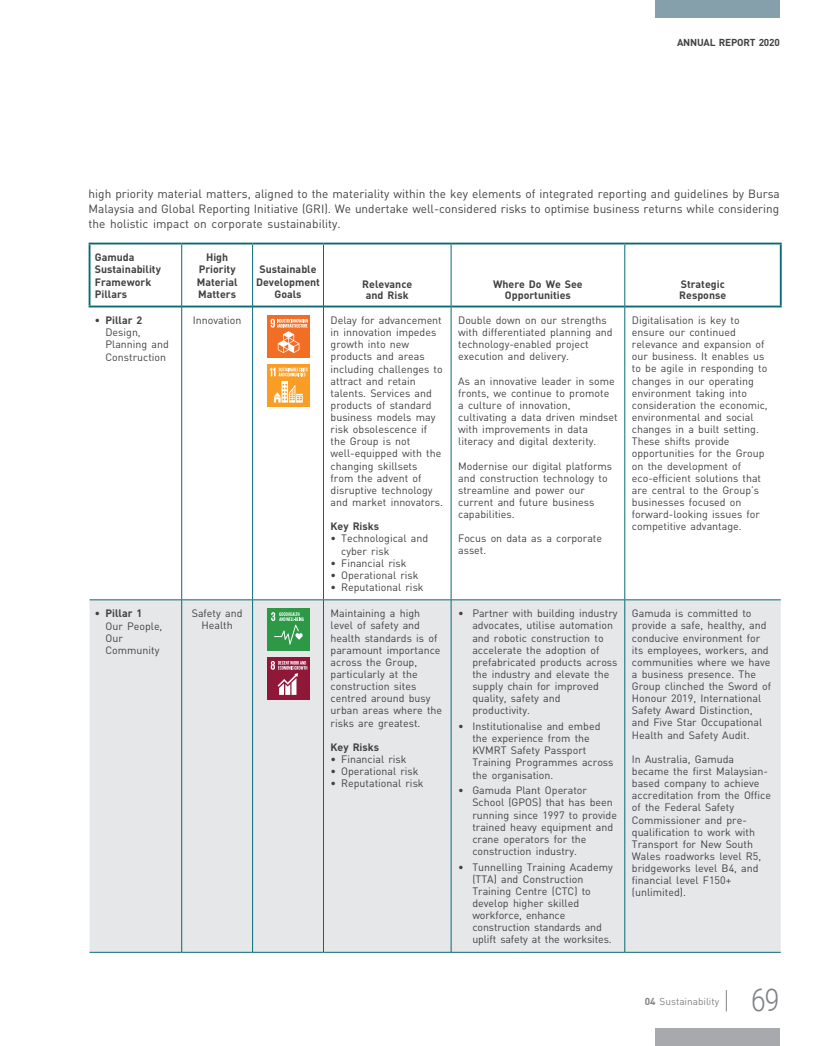
<style>
.page{position:relative;width:833px;height:1046px;background:#fff}
.page>*{position:absolute;margin:0;border:0;box-sizing:border-box;transform-origin:0 0}
.t1{font:300 31.25px "Roboto Condensed";color:#808285}
.t2{font:11.88px/15px "DIN";color:#414042;text-align:justify}
.t3{font:10.62px/12.1px "DIN";color:#414042}
.t4{font:700 10.62px/12.1px "DIN";color:#414042;text-align:center}
.t5{font:10px "DIN";color:#808285}
.t6{font:700 10px "DIN";letter-spacing:-.02em;color:#414042}
.s1{font-weight:700}
</style>
<div class="page">
<svg style="left:726px;top:990px;width:1px;height:21px"></svg>
<div style="left:90px;top:600px;width:690px;height:351px;background:#e6e7e8"></div>
<hr style="left:89px;top:242px;width:93px;height:2px;background:#076a76">
<hr style="left:89px;top:244px;width:1px;height:61px;background:#076a76">
<hr style="left:182px;top:242px;width:71px;height:2px;background:#076a76">
<hr style="left:253px;top:242px;width:70px;height:2px;background:#076a76">
<hr style="left:323px;top:242px;width:128px;height:2px;background:#076a76">
<hr style="left:451px;top:242px;width:174px;height:2px;background:#076a76">
<hr style="left:625px;top:242px;width:156px;height:2px;background:#076a76">
<hr style="left:780px;top:244px;width:1px;height:61px;background:#076a76">
<hr style="left:89px;top:305px;width:92px;height:2px;background:#076a76">
<hr style="left:182px;top:305px;width:70px;height:2px;background:#076a76">
<hr style="left:253px;top:305px;width:70px;height:2px;background:#076a76">
<hr style="left:324px;top:305px;width:127px;height:2px;background:#076a76">
<hr style="left:451px;top:305px;width:173px;height:2px;background:#076a76">
<hr style="left:625px;top:305px;width:156px;height:2px;background:#076a76">
<hr style="left:181px;top:244px;width:1px;height:62px;background:#076a76">
<hr style="left:252px;top:244px;width:1px;height:62px;background:#076a76">
<hr style="left:323px;top:244px;width:1px;height:62px;background:#076a76">
<hr style="left:451px;top:244px;width:1px;height:62px;background:#076a76">
<hr style="left:624px;top:244px;width:1px;height:62px;background:#076a76">
<hr style="left:181px;top:306px;width:1px;height:293px;background:#076a76">
<hr style="left:252px;top:306px;width:1px;height:293px;background:#076a76">
<hr style="left:323px;top:306px;width:1px;height:293px;background:#076a76">
<hr style="left:451px;top:306px;width:1px;height:293px;background:#076a76">
<hr style="left:624px;top:306px;width:1px;height:293px;background:#076a76">
<hr style="left:90px;top:599px;width:92px;height:1px;background:#076a76">
<hr style="left:182px;top:599px;width:71px;height:1px;background:#076a76">
<hr style="left:181px;top:600px;width:1px;height:351px;background:#076a76">
<hr style="left:253px;top:599px;width:70px;height:1px;background:#076a76">
<hr style="left:252px;top:600px;width:1px;height:351px;background:#076a76">
<hr style="left:323px;top:599px;width:128px;height:1px;background:#076a76">
<hr style="left:323px;top:600px;width:1px;height:351px;background:#076a76">
<hr style="left:451px;top:599px;width:174px;height:1px;background:#076a76">
<hr style="left:451px;top:600px;width:1px;height:351px;background:#076a76">
<hr style="left:625px;top:599px;width:155px;height:1px;background:#076a76">
<hr style="left:624px;top:600px;width:1px;height:351px;background:#076a76">
<hr style="left:90px;top:951px;width:92px;height:1px;background:#076a76">
<hr style="left:182px;top:951px;width:71px;height:1px;background:#076a76">
<hr style="left:253px;top:951px;width:70px;height:1px;background:#076a76">
<hr style="left:323px;top:951px;width:128px;height:1px;background:#076a76">
<hr style="left:451px;top:951px;width:174px;height:1px;background:#076a76">
<hr style="left:625px;top:951px;width:155px;height:1px;background:#076a76">
<div style="left:267px;top:315px;width:42px;height:43px;background:#f36e25"></div>
<svg style="left:271px;top:319px;width:37px;height:34px"></svg>
<div style="left:267px;top:364px;width:42px;height:42px;background:#f99d25"></div>
<svg style="left:270px;top:367px;width:38px;height:35px"></svg>
<div style="left:267px;top:608px;width:42px;height:43px;background:#2d9947"></div>
<svg style="left:271px;top:612px;width:33px;height:32px"></svg>
<div style="left:267px;top:657px;width:42px;height:43px;background:#8f1839"></div>
<svg style="left:271px;top:661px;width:36px;height:33px"></svg>
<div style="left:656px;top:0;width:124px;height:18px;background:#86a0ab"></div>
<div style="left:656px;top:1028px;width:124px;height:17px;background:#a7a9ac"></div>
<p class="t6" style="left:677px;top:35px;width:104px">ANNUAL REPORT 2020</p>
<p class="t2" style="left:89px;top:185px;width:692px">high priority material matters, aligned to the materiality within the key elements of integrated reporting and guidelines by Bursa Malaysia and Global Reporting Initiative (GRI). We undertake well-considered risks to optimise business returns while considering the holistic impact on corporate sustainability.</p>
<p class="t4" style="left:95px;top:251px;width:68px;text-align:left">Gamuda<br>Sustainability<br>Framework<br>Pillars</p>
<p class="t4" style="left:197px;top:251px;width:42px">High<br>Priority<br>Material<br>Matters</p>
<p class="t4" style="left:256px;top:263px;width:66px">Sustainable<br>Development<br>Goals</p>
<p class="t4" style="left:362px;top:277px;width:51px">Relevance and Risk</p>
<p class="t4" style="left:493px;top:277px;width:91px">Where Do We See<br>Opportunities</p>
<p class="t4" style="left:679px;top:277px;width:49px;text-align:left">Strategic<br>Response</p>
<p class="t4" style="left:95px;top:314px;width:49px">• Pillar 2</p>
<p class="t3" style="left:105px;top:326px;width:65px">Design,<br>Planning and<br>Construction</p>
<p class="t4" style="left:95px;top:607px;width:49px">• Pillar 1</p>
<p class="t3" style="left:105px;top:619px;width:58px">Our People,<br>Our<br>Community</p>
<p class="t3" style="left:193px;top:314px;width:50px">Innovation</p>
<p class="t3" style="left:330px;top:314px;width:114px">Delay for advancement in innovation impedes growth into new products and areas including challenges to attract and retain talents. Services and products of standard business models may risk obsolescence if the Group is not well-equipped with the changing skillsets<br>from the advent of disruptive technology and market innovators.</p>
<p class="t4" style="left:330px;top:520px;width:50px">Key Risks</p>
<p class="t3" style="left:341px;top:532px;width:89px;text-indent:-11px">• Technological and cyber risk</p>
<p class="t3" style="left:330px;top:556px;width:78px">• Financial risk</p>
<p class="t3" style="left:330px;top:568px;width:89px">• Operational risk</p>
<p class="t3" style="left:330px;top:580px;width:95px">• Reputational risk</p>
<p class="t3" style="left:192px;top:607px;width:52px;text-align:center">Safety and<br>Health</p>
<p class="t3" style="left:330px;top:607px;width:113px">Maintaining a high level of safety and health standards is of paramount importance across the Group, particularly at the construction sites centred around busy urban areas where the risks are greatest.</p>
<p class="t4" style="left:330px;top:740px;width:50px">Key Risks</p>
<p class="t3" style="left:330px;top:752px;width:78px">• Financial risk</p>
<p class="t3" style="left:330px;top:764px;width:89px">• Operational risk</p>
<p class="t3" style="left:330px;top:777px;width:95px">• Reputational risk</p>
<p class="t3" style="left:458px;top:314px;width:156px">Double down on our strengths with differentiated planning and technology-enabled project execution and delivery.</p>
<p class="t3" style="left:458px;top:374px;width:161px">As an innovative leader in some fronts, we continue to promote<br>a culture of innovation, cultivating a data driven mindset with improvements in data literacy and digital dexterity.</p>
<p class="t3" style="left:458px;top:459px;width:155px">Modernise our digital platforms and construction technology to streamline and power our current and future business capabilities.</p>
<p class="t3" style="left:458px;top:532px;width:145px">Focus on data as a corporate asset.</p>
<p class="t3" style="left:632px;top:314px;width:137px">Digitalisation is key to ensure our continued relevance and expansion of our business. It enables us to be agile in responding to changes in our operating environment taking into consideration the economic, environmental and social changes in a built setting.<br>These shifts provide opportunities for the Group on the development of eco-efficient solutions that are central to the Group’s businesses focused on forward-looking issues for competitive advantage.</p>
<p class="t3" style="left:472px;top:607px;width:147px;text-indent:-14px">• Partner with building industry advocates, utilise automation and robotic construction to accelerate the adoption of prefabricated products across the industry and elevate the supply chain for improved quality, safety and productivity.</p>
<p class="t3" style="left:472px;top:719px;width:143px;text-indent:-14px">• Institutionalise and embed the experience from the<br>KVMRT Safety Passport<br>Training Programmes across the organisation.</p>
<p class="t3" style="left:472px;top:784px;width:146px;text-indent:-14px">• Gamuda Plant Operator<br>School (GPOS) that has been running since 1997 to provide trained heavy equipment and crane operators for the construction industry.</p>
<p class="t3" style="left:472px;top:860px;width:142px;text-indent:-14px">• Tunnelling Training Academy (TTA) and Construction<br>Training Centre (CTC) to develop higher skilled workforce, enhance construction standards and uplift safety at the worksites.</p>
<p class="t3" style="left:632px;top:607px;width:141px">Gamuda is committed to provide a safe, healthy, and conducive environment for its employees, workers, and communities where we have a business presence. The<br>Group clinched the Sword of<br>Honour 2019, International<br>Safety Award Distinction, and Five Star Occupational<br>Health and Safety Audit.</p>
<p class="t3" style="left:632px;top:752px;width:141px">In Australia, Gamuda became the first Malaysian&shy;based company to achieve accreditation from the Office of the Federal Safety<br>Commissioner and pre&shy;qualification to work with<br>Transport for New South<br>Wales roadworks level R5, bridgeworks level B4, and financial level F150+ (unlimited).</p>
<p class="t5" style="left:644px;top:994px;width:76px"><span class="s1">04</span> Sustainability</p>
<h1 class="t1" style="left:751px;top:978px;width:30px">69</h1>
</div>
